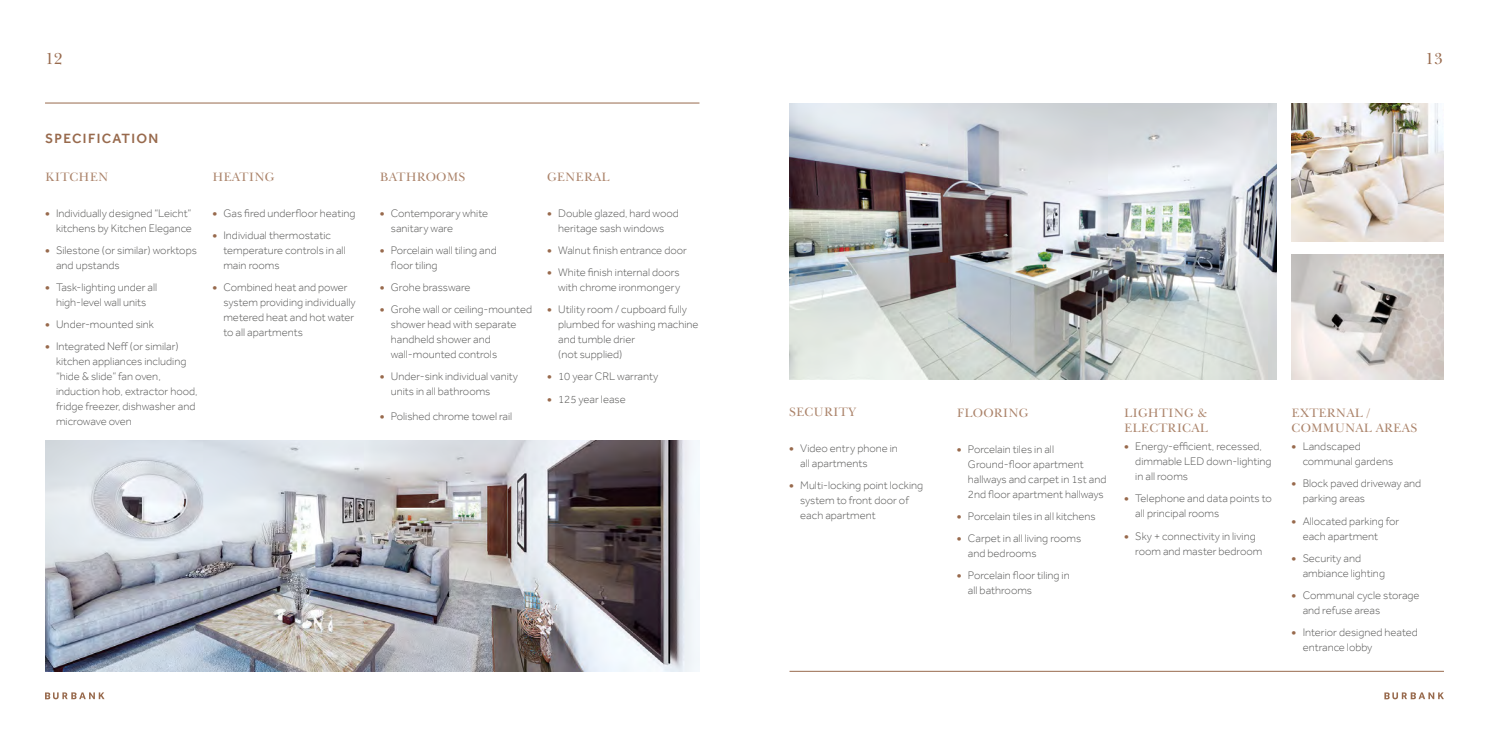
<style>
.page{position:relative;width:1489px;height:745px;background:#fff}
.page>*{position:absolute;margin:0;border:0;box-sizing:border-box;transform-origin:0 0}
.t1{font:16.25px "Baskerville BT";color:#986a4d}
.t2{font:500 13.75px "Effra";letter-spacing:.1em;color:#986a4d}
.t3{font:12.5px/15px "Baskerville BT";letter-spacing:.01em;color:#ab836a}
.t4{font:300 11.25px/15px "Effra";color:#575756}
.s1{font-weight:700;font-size:12.5px;color:#986a4d}
</style>
<div class="page">
<img style="left:45px;top:440px;width:654px;height:231px">
<img style="left:789px;top:103px;width:487px;height:276px">
<img style="left:1291px;top:103px;width:152px;height:138px">
<img style="left:1291px;top:254px;width:152px;height:125px">
<svg style="left:1384px;top:692px;width:59px;height:7px"></svg>
<hr style="left:45px;top:103px;width:654px;height:1px;background:#986a4d">
<hr style="left:789px;top:670px;width:654px;height:1px;background:#986a4d">
<svg style="left:45px;top:692px;width:60px;height:7px"></svg>
<h1 class="t1" style="left:45px;top:48px;width:19px">12</h1>
<p class="t2" style="left:45px;top:130px;width:115px">SPECIFICATION</p>
<p class="t3" style="left:45px;top:169px;width:65px">KITCHEN</p>
<p class="t4" style="left:45px;top:205px;width:148px;text-align:right"><span class="s1">•</span> Individually designed “Leicht” kitchens by Kitchen Elegance</p>
<p class="t4" style="left:56px;top:242px;width:142px;text-indent:-11px"><span class="s1">•</span> Silestone (or similar) worktops and upstands</p>
<p class="t4" style="left:45px;top:279px;width:114px;text-align:center"><span class="s1">•</span> Task-lighting under all high-level wall units</p>
<p class="t4" style="left:45px;top:317px;width:111px"><span class="s1">•</span> Under-mounted sink</p>
<p class="t4" style="left:56px;top:339px;width:143px;text-indent:-11px"><span class="s1">•</span> Integrated Neff (or similar) kitchen appliances including “hide &amp; slide” fan oven, induction hob, extractor hood, fridge freezer, dishwasher and microwave oven</p>
<p class="t3" style="left:212px;top:169px;width:64px">HEATING</p>
<p class="t4" style="left:212px;top:205px;width:145px"><span class="s1">•</span> Gas fired underfloor heating</p>
<p class="t4" style="left:223px;top:227px;width:124px;text-indent:-11px"><span class="s1">•</span> Individual thermostatic temperature controls in all main rooms</p>
<p class="t4" style="left:223px;top:279px;width:134px;text-indent:-11px"><span class="s1">•</span> Combined heat and power system providing individually metered heat and hot water to all apartments</p>
<p class="t3" style="left:380px;top:169px;width:87px">BATHROOMS</p>
<p class="t4" style="left:391px;top:205px;width:99px;text-indent:-11px"><span class="s1">•</span> Contemporary white sanitary ware</p>
<p class="t4" style="left:391px;top:242px;width:107px;text-indent:-11px"><span class="s1">•</span> Porcelain wall tiling and floor tiling</p>
<p class="t4" style="left:380px;top:279px;width:92px"><span class="s1">•</span> Grohe brassware</p>
<p class="t4" style="left:391px;top:302px;width:143px;text-indent:-11px"><span class="s1">•</span> Grohe wall or ceiling-mounted shower head with separate handheld shower and wall-mounted controls</p>
<p class="t4" style="left:391px;top:369px;width:129px;text-indent:-11px"><span class="s1">•</span> Under-sink individual vanity units in all bathrooms</p>
<p class="t4" style="left:380px;top:408px;width:134px"><span class="s1">•</span> Polished chrome towel rail</p>
<p class="t3" style="left:547px;top:169px;width:64px">GENERAL</p>
<p class="t4" style="left:547px;top:205px;width:133px;text-align:center"><span class="s1">•</span> Double glazed, hard wood heritage sash windows</p>
<p class="t4" style="left:547px;top:242px;width:141px"><span class="s1">•</span> Walnut finish entrance door</p>
<p class="t4" style="left:547px;top:264px;width:135px;text-align:right"><span class="s1">•</span> White finish internal doors with chrome ironmongery</p>
<p class="t4" style="left:558px;top:302px;width:142px;text-indent:-11px"><span class="s1">•</span> Utility room / cupboard fully plumbed for washing machine and tumble drier<br>(not supplied)</p>
<p class="t4" style="left:547px;top:369px;width:113px"><span class="s1">•</span> 10 year CRL warranty</p>
<p class="t4" style="left:547px;top:391px;width:80px"><span class="s1">•</span> 125 year lease</p>
<h1 class="t1" style="left:1424px;top:48px;width:19px">13</h1>
<p class="t3" style="left:789px;top:404px;width:69px">SECURITY</p>
<p class="t4" style="left:800px;top:440px;width:99px;text-indent:-11px"><span class="s1">•</span> Video entry phone in all apartments</p>
<p class="t4" style="left:800px;top:477px;width:124px;text-indent:-11px"><span class="s1">•</span> Multi-locking point locking system to front door of each apartment</p>
<p class="t3" style="left:956px;top:405px;width:73px">FLOORING</p>
<p class="t4" style="left:967px;top:441px;width:140px;text-indent:-11px"><span class="s1">•</span> Porcelain tiles in all<br>Ground-floor apartment hallways and carpet in 1st and<br>2nd floor apartment hallways</p>
<p class="t4" style="left:956px;top:508px;width:140px"><span class="s1">•</span> Porcelain tiles in all kitchens</p>
<p class="t4" style="left:967px;top:530px;width:115px;text-indent:-11px"><span class="s1">•</span> Carpet in all living rooms and bedrooms</p>
<p class="t4" style="left:967px;top:567px;width:103px;text-indent:-11px"><span class="s1">•</span> Porcelain floor tiling in all bathrooms</p>
<p class="t3" style="left:1124px;top:405px;width:85px">LIGHTING &amp;<br>ELECTRICAL</p>
<p class="t4" style="left:1135px;top:438px;width:138px;text-indent:-11px"><span class="s1">•</span> Energy-efficient, recessed, dimmable LED down-lighting in all rooms</p>
<p class="t4" style="left:1135px;top:490px;width:138px;text-indent:-11px"><span class="s1">•</span> Telephone and data points to all principal rooms</p>
<p class="t4" style="left:1135px;top:528px;width:129px;text-indent:-11px"><span class="s1">•</span> Sky + connectivity in living room and master bedroom</p>
<p class="t3" style="left:1291px;top:405px;width:127px">EXTERNAL /<br>COMMUNAL AREAS</p>
<p class="t4" style="left:1302px;top:438px;width:92px;text-indent:-11px"><span class="s1">•</span> Landscaped communal gardens</p>
<p class="t4" style="left:1302px;top:475px;width:120px;text-indent:-11px"><span class="s1">•</span> Block paved driveway and parking areas</p>
<p class="t4" style="left:1302px;top:513px;width:98px;text-indent:-11px"><span class="s1">•</span> Allocated parking for each apartment</p>
<p class="t4" style="left:1302px;top:550px;width:84px;text-indent:-11px"><span class="s1">•</span> Security and ambiance lighting</p>
<p class="t4" style="left:1302px;top:587px;width:118px;text-indent:-11px"><span class="s1">•</span> Communal cycle storage and refuse areas</p>
<p class="t4" style="left:1302px;top:624px;width:117px;text-indent:-11px"><span class="s1">•</span> Interior designed heated entrance lobby</p>
</div>
